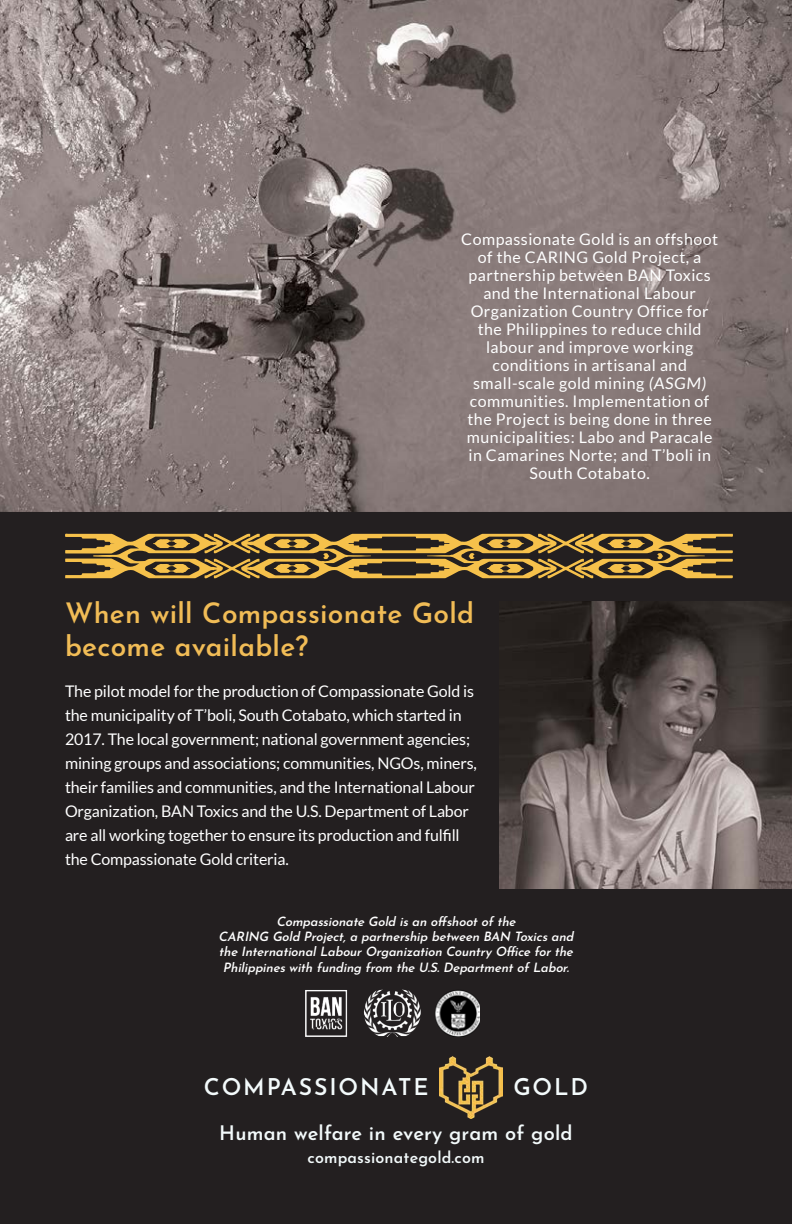
<style>
.page{position:relative;width:792px;height:1224px;background:#fff}
.page>*{position:absolute;margin:0;border:0;box-sizing:border-box;transform-origin:0 0}
.t1{font:600 28px "Josefin Sans";letter-spacing:.01em;color:#f1bc56}
.t2{font:600 23px "Josefin Sans";letter-spacing:.08em;color:#f3fafb}
.t3{font:600 20px "Josefin Sans";letter-spacing:.01em;color:#f3fafb}
.t4{font:16px/24px "Lato";letter-spacing:-.01em;color:#fff}
.t5{font:16px/18px "Lato";letter-spacing:.03em;color:#fff;text-align:center}
.t6{font:600 16px "Josefin Sans";letter-spacing:.01em;color:#f3fafb}
.t7{font:italic 600 12.8px/15.2px "Josefin Sans";color:#fff;text-align:center}
</style>
<div class="page">
<div style="left:0;top:512px;width:792px;height:712px;background:#231f20"></div>
<img style="left:440px;top:1057px;width:62px;height:62px">
<img style="left:0;top:0;width:792px;height:512px">
<svg style="left:65px;top:533px;width:668px;height:46px;background:#866b34"></svg>
<img style="left:500px;top:602px;width:292px;height:287px">
<img style="left:306px;top:989px;width:174px;height:48px">
<p class="t5" style="left:461px;top:230px;width:258px">Compassionate Gold is an offshoot of the CARING Gold Project, a partnership between BAN Toxics and the International Labour<br>Organization Country Office for the Philippines to reduce child labour and improve working conditions in artisanal and small-scale gold mining (ASGM) communities. Implementation of the Project is being done in three municipalities: Labo and Paracale in Camarines Norte; and T’boli in<br>South Cotabato.</p>
<p class="t1" style="left:65px;top:589px;width:410px">When will Compassionate Gold</p>
<p class="t1" style="left:65px;top:623px;width:245px">become available?</p>
<p class="t4" style="left:65px;top:679px;width:413px">The pilot model for the production of Compassionate Gold is the municipality of T’boli, South Cotabato, which started in 2017. The local government; national government agencies; mining groups and associations; communities, NGOs, miners, their families and communities, and the International Labour Organization, BAN Toxics and the U.S. Department of Labor are all working together to ensure its production and fulfill the Compassionate Gold criteria.</p>
<p class="t7" style="left:276px;top:912px;width:244px">Compassionate Gold isan offshootofthe</p>
<p class="t7" style="left:218px;top:927px;width:360px">CARING Gold Project,a partnership between BAN Toxicsand the InternationalLabourOrganization Country Office forthe<br>Philippineswith funding from the U.S.DepartmentofLabor.</p>
<p class="t2" style="left:204px;top:1067px;width:226px">COMPASSIONATE</p>
<p class="t2" style="left:513px;top:1067px;width:76px">GOLD</p>
<p class="t3" style="left:219px;top:1116px;width:355px">Human welfare in every gram of gold</p>
<p class="t6" style="left:307px;top:1144px;width:179px">compassionategold.com</p>
</div>
